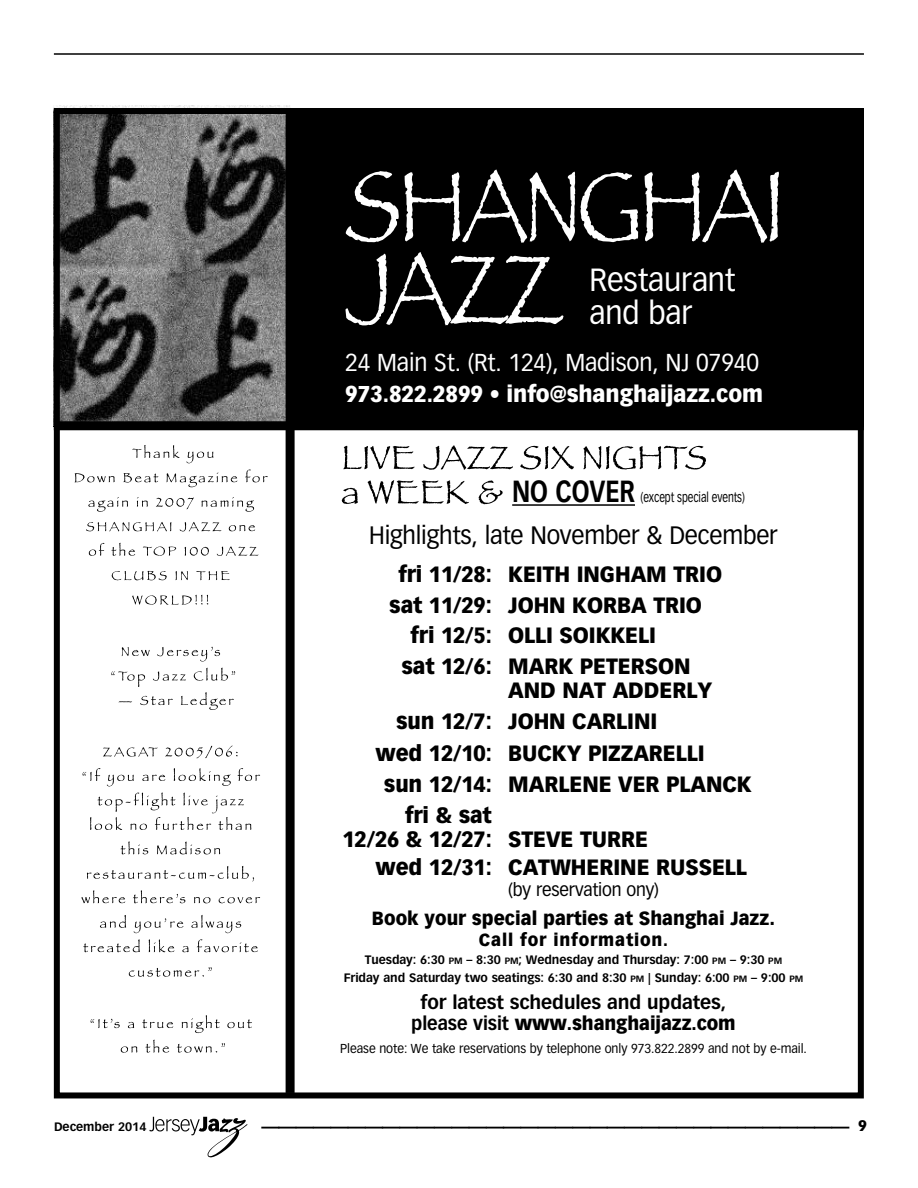
<style>
.page{position:relative;width:918px;height:1188px;background:#fff}
.page>*{position:absolute;margin:0;border:0;box-sizing:border-box;transform-origin:0 0}
.t1{font:700 36px "Vectora LH";color:#000}
.t2{font:31.5px/33px "Vectora LH";letter-spacing:-.005em;color:#fff;scale:.95 1}
.t3{font:700 30px "Vectora LH";color:#000;scale:.8 1}
.t4{font:24.75px "Vectora LH";letter-spacing:-.01em;color:#000;scale:.95 1}
.t5{font:24px "Vectora LH";letter-spacing:-.005em;color:#fff;scale:.95 1}
.t6{font:900 22.5px "Vectora LH";letter-spacing:-.005em;color:#fff;scale:.95 1}
.t7{font:900 21.75px/31.2px "Vectora LH";letter-spacing:-.005em;color:#000;scale:.95 1}
.t8{font:700 18.75px/21px "Vectora LH";letter-spacing:-.005em;color:#000;text-align:center}
.t9{font:900 18.75px "Vectora LH";color:#000;scale:.95 1}
.t10{font:18px "Vectora LH";letter-spacing:-.01em;color:#000;scale:.95 1}
.t11{font:900 17.25px "Vectora LH";letter-spacing:.05em;color:#000;scale:.95 1}
.t12{font:900 15px "Vectora LH";color:#000}
.t13{font:13.5px "Vectora LH";letter-spacing:-.005em;color:#000;scale:.75 1}
.t14{font:12.75px "Vectora LH";letter-spacing:-.005em;color:#000;scale:.95 1}
.t15{font:700 12px/18px "Vectora LH";letter-spacing:-.005em;color:#000;text-align:center}
.s1{font-weight:400}
.s2{font-size:20.25px}
.s3{font-size:9px}
.s4{font-weight:900}
</style>
<div class="page">
<svg style="left:149px;top:1117px;width:98px;height:40px"></svg>
<hr style="left:54px;top:54px;width:810px;height:1px;background:#000">
<div style="left:54px;top:108px;width:810px;height:318px;background:#000"></div>
<img style="left:54px;top:105px;width:236px;height:316px">
<div style="left:54px;top:108px;width:810px;height:990px;border:6px solid #000"></div>
<div style="left:286px;top:108px;width:9px;height:985px;background:#000"></div>
<div style="left:54px;top:421px;width:810px;height:9px;background:#000"></div>
<svg style="left:132px;top:445px;width:48px;height:13px"></svg>
<svg style="left:187px;top:452px;width:27px;height:11px"></svg>
<svg style="left:74px;top:473px;width:41px;height:9px"></svg>
<svg style="left:123px;top:473px;width:35px;height:9px"></svg>
<svg style="left:167px;top:473px;width:70px;height:14px"></svg>
<svg style="left:245px;top:470px;width:23px;height:12px"></svg>
<svg style="left:88px;top:497px;width:40px;height:15px"></svg>
<svg style="left:137px;top:497px;width:11px;height:10px"></svg>
<svg style="left:156px;top:498px;width:38px;height:11px"></svg>
<svg style="left:201px;top:497px;width:53px;height:15px"></svg>
<svg style="left:86px;top:522px;width:85px;height:9px"></svg>
<svg style="left:180px;top:522px;width:41px;height:9px"></svg>
<svg style="left:229px;top:525px;width:26px;height:6px"></svg>
<svg style="left:89px;top:543px;width:16px;height:13px"></svg>
<svg style="left:111px;top:543px;width:24px;height:13px"></svg>
<svg style="left:143px;top:547px;width:33px;height:9px"></svg>
<svg style="left:184px;top:547px;width:25px;height:9px"></svg>
<svg style="left:217px;top:546px;width:41px;height:10px"></svg>
<svg style="left:112px;top:571px;width:55px;height:9px"></svg>
<svg style="left:176px;top:571px;width:12px;height:9px"></svg>
<svg style="left:196px;top:571px;width:34px;height:9px"></svg>
<svg style="left:132px;top:595px;width:76px;height:10px"></svg>
<svg style="left:122px;top:647px;width:28px;height:9px"></svg>
<svg style="left:157px;top:647px;width:63px;height:15px"></svg>
<svg style="left:111px;top:671px;width:34px;height:16px"></svg>
<svg style="left:153px;top:671px;width:33px;height:10px"></svg>
<svg style="left:194px;top:668px;width:41px;height:13px"></svg>
<svg style="left:119px;top:701px;width:13px;height:1px"></svg>
<svg style="left:140px;top:696px;width:33px;height:9px"></svg>
<svg style="left:181px;top:692px;width:53px;height:18px"></svg>
<svg style="left:103px;top:747px;width:55px;height:10px"></svg>
<svg style="left:165px;top:746px;width:73px;height:12px"></svg>
<svg style="left:83px;top:768px;width:18px;height:13px"></svg>
<svg style="left:107px;top:775px;width:27px;height:11px"></svg>
<svg style="left:142px;top:775px;width:23px;height:6px"></svg>
<svg style="left:174px;top:768px;width:57px;height:18px"></svg>
<svg style="left:237px;top:768px;width:23px;height:13px"></svg>
<svg style="left:90px;top:793px;width:161px;height:37px"></svg>
<svg style="left:120px;top:841px;width:28px;height:13px"></svg>
<svg style="left:157px;top:842px;width:63px;height:12px"></svg>
<svg style="left:87px;top:866px;width:167px;height:15px"></svg>
<svg style="left:81px;top:890px;width:44px;height:13px"></svg>
<svg style="left:133px;top:890px;width:52px;height:13px"></svg>
<svg style="left:194px;top:897px;width:17px;height:6px"></svg>
<svg style="left:219px;top:897px;width:41px;height:6px"></svg>
<svg style="left:100px;top:915px;width:26px;height:13px"></svg>
<svg style="left:134px;top:918px;width:49px;height:15px"></svg>
<svg style="left:191px;top:915px;width:50px;height:18px"></svg>
<svg style="left:83px;top:939px;width:57px;height:13px"></svg>
<svg style="left:149px;top:939px;width:25px;height:13px"></svg>
<svg style="left:182px;top:946px;width:7px;height:6px"></svg>
<svg style="left:197px;top:939px;width:61px;height:13px"></svg>
<svg style="left:129px;top:967px;width:83px;height:10px"></svg>
<svg style="left:91px;top:1019px;width:29px;height:9px"></svg>
<svg style="left:128px;top:1022px;width:6px;height:6px"></svg>
<svg style="left:142px;top:1019px;width:31px;height:9px"></svg>
<svg style="left:182px;top:1015px;width:38px;height:18px"></svg>
<svg style="left:227px;top:1019px;width:25px;height:9px"></svg>
<svg style="left:121px;top:1046px;width:16px;height:7px"></svg>
<svg style="left:145px;top:1040px;width:24px;height:13px"></svg>
<svg style="left:177px;top:1043px;width:48px;height:10px"></svg>
<svg style="left:346px;top:171px;width:53px;height:71px"></svg>
<svg style="left:405px;top:170px;width:170px;height:73px"></svg>
<svg style="left:581px;top:172px;width:57px;height:70px"></svg>
<svg style="left:645px;top:170px;width:134px;height:73px"></svg>
<svg style="left:346px;top:252px;width:218px;height:73px"></svg>
<svg style="left:343px;top:446px;width:72px;height:23px"></svg>
<svg style="left:423px;top:445px;width:90px;height:25px"></svg>
<svg style="left:520px;top:446px;width:54px;height:23px"></svg>
<svg style="left:583px;top:446px;width:123px;height:23px"></svg>
<svg style="left:342px;top:488px;width:16px;height:16px"></svg>
<svg style="left:368px;top:480px;width:101px;height:24px"></svg>
<svg style="left:479px;top:480px;width:24px;height:24px"></svg>
<hr style="left:512px;top:504px;width:123px;height:2px;background:#000">
<h2 class="t2" style="left:589px;top:264px;width:155px">Restaurant and bar</h2>
<p class="t5" style="left:345px;top:348px;width:437px">24 Main St. (Rt. 124), Madison, NJ 07940</p>
<p class="t6" style="left:345px;top:380px;width:441px">973.822.2899 <span class="s1">•</span> info@shanghaijazz.com</p>
<h3 class="t3" style="left:512px;top:473px;width:96px">No Cover</h3>
<p class="t13" style="left:641px;top:489px;width:141px">(except special events)</p>
<p class="t4" style="left:369px;top:521px;width:432px">Highlights, late November &amp; December</p>
<p class="t7" style="left:398px;top:558px;width:332px">fri 11/28: KE ITH INGHAM TRIO</p>
<p class="t7" style="left:389px;top:590px;width:331px">sat 11/29: john korba trio</p>
<p class="t7" style="left:411px;top:619px;width:116px">fri 12/5: Olli</p>
<p class="t7" style="left:401px;top:619px;width:303px;text-indent:158px">Soikkeli<br>sat 12/6: Mark Peterson</p>
<p class="t7" style="left:396px;top:675px;width:334px;text-indent:112px">and nat add erly sun 12/7: john CAR</p>
<p class="t7" style="left:616px;top:706px;width:45px">LINI</p>
<p class="t7" style="left:376px;top:737px;width:327px">wed 12/10: bucky pizzarelli</p>
<p class="t7" style="left:384px;top:768px;width:389px">sun 12/14: marlene ver planck</p>
<p class="t7" style="left:405px;top:800px;width:93px">fri &amp; sat</p>
<p class="t7" style="left:376px;top:825px;width:380px;line-height:28.2px;text-indent:-33px">12/26 &amp; 12/27: steve turre<br>wed 12/31: catwherin e russell</p>
<p class="t10" style="left:508px;top:879px;width:160px">(by reservation ony)</p>
<p class="t9" style="left:372px;top:906px;width:426px">Book your special parties at Shanghai Jazz<span class="s2">.</span></p>
<p class="t11" style="left:479px;top:929px;width:201px">Call for information.</p>
<p class="t15" style="left:344px;top:950px;width:461px">Tuesday: 6:30 <span class="s3">PM</span> – 8:30 <span class="s3">PM</span>; Wednesday and Thursday: 7:00 <span class="s3">PM</span> – 9:30 <span class="s3">PM<br></span>Friday and Saturday two seatings: 6:30 and 8:30 <span class="s3">PM</span> | Sunday: 6:00 <span class="s3">PM</span> – 9:00 <span class="s3">PM</span></p>
<p class="t8" style="left:411px;top:992px;width:326px">for latest schedules and updates, please visit <span class="s4">www.shanghaijazz.com</span></p>
<p class="t14" style="left:340px;top:1041px;width:493px">Please note: We take reservations by telephone only 973.822.2899 and not by e-mail.</p>
<p class="t15" style="left:54px;top:1118px;width:94px">December 2014</p>
<h1 class="t1" style="left:261px;top:1089px;width:590px">__________________________________</h1>
<p class="t12" style="left:858px;top:1117px;width:10px">9</p>
</div>
